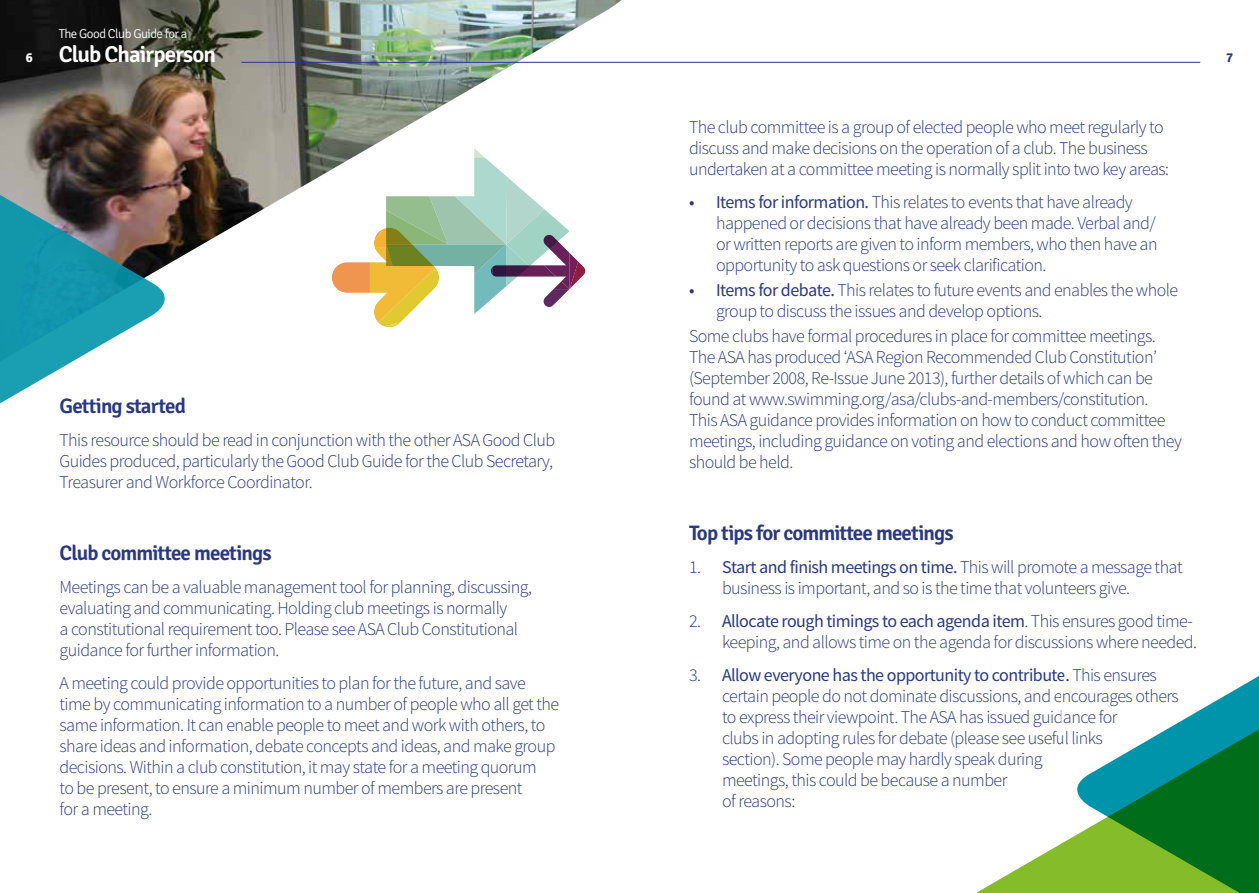
<style>
.page{position:relative;width:1259px;height:893px;background:#fff}
.page>*{position:absolute;margin:0;border:0;box-sizing:border-box;transform-origin:0 0}
.t1{font:600 22.95px "Signika";letter-spacing:-.04em;color:#fff}
.t2{font:600 21px "Signika";letter-spacing:-.04em;color:#293881}
.t3{font:300 18px/21px "Source Sans Pro";letter-spacing:-.03em;color:#293881}
.t4{font:700 13.2px "Signika";color:#fff}
.t5{font:700 13.2px "Signika";color:#293881}
.t6{font:300 12.9px "Signika";letter-spacing:-.04em;color:#fff}
.s1{font-weight:400}
</style>
<div class="page">
<svg style="left:976px;top:835px;width:99px;height:58px"></svg>
<svg style="left:1075px;top:676px;width:184px;height:217px"></svg>
<img style="left:0;top:0;width:623px;height:328px">
<svg style="left:0;top:151px;width:166px;height:253px"></svg>
<hr style="left:241px;top:62px;width:959px;height:1px;background:#293881">
<p class="t6" style="left:59px;top:26px;width:130px">The Good Club Guide for a</p>
<p class="t1" style="left:59px;top:41px;width:159px">Club Chairperson</p>
<p class="t4" style="left:26px;top:50px;width:9px">6</p>
<p class="t5" style="left:1226px;top:50px;width:9px">7</p>
<p class="t2" style="left:60px;top:394px;width:128px">Getting started</p>
<p class="t3" style="left:60px;top:430px;width:497px;text-align:justify">This resource should be read in conjunction with the other ASA Good Club Guides produced, particularly the Good Club Guide for the Club Secretary, Treasurer and Workforce Coordinator.</p>
<p class="t2" style="left:60px;top:541px;width:214px">Club committee meetings</p>
<p class="t3" style="left:60px;top:576px;width:474px">Meetings can be a valuable management tool for planning, discussing, evaluating and communicating. Holding club meetings is normally<br>a constitutional requirement too. Please see ASA Club Constitutional guidance for further information.</p>
<p class="t3" style="left:60px;top:672px;width:501px">A meeting could provide opportunities to plan for the future, and save time by communicating information to a number of people who all get the same information. It can enable people to meet and work with others, to share ideas and information, debate concepts and ideas, and make group decisions. Within a club constitution, it may state for a meeting quorum<br>to be present, to ensure a minimum number of members are present<br>for a meeting.</p>
<p class="t3" style="left:689px;top:116px;width:481px">The club committee is a group of elected people who meet regularly to discuss and make decisions on the operation of a club. The business undertaken at a committee meeting is normally split into two key areas:</p>
<p class="t3" style="left:716px;top:191px;width:443px;text-indent:-27px"><span class="s1">• Items for information.</span> This relates to events that have already happened or decisions that have already been made. Verbal and/ or written reports are given to inform members, who then have an opportunity to ask questions or seek clarification.</p>
<p class="t3" style="left:716px;top:279px;width:464px;text-indent:-27px"><span class="s1">• Items for debate.</span> This relates to future events and enables the whole group to discuss the issues and develop options.</p>
<p class="t3" style="left:689px;top:326px;width:494px">Some clubs have formal procedures in place for committee meetings.<br>The ASA has produced ‘ASA Region Recommended Club Constitution’ (September 2008, Re-Issue June 2013), further details of which can be found at www.swimming.org/asa/clubs-and-members/constitution.<br>This ASA guidance provides information on how to conduct committee meetings, including guidance on voting and elections and how often they should be held.</p>
<p class="t2" style="left:689px;top:521px;width:266px">Top tips for committee meetings</p>
<p class="t3" style="left:722px;top:556px;width:462px;text-indent:-33px">1. <span class="s1">Start and finish meetings on time.</span> This will promote a message that business is important, and so is the time that volunteers give.</p>
<p class="t3" style="left:689px;top:610px;width:509px;text-align:right">2. <span class="s1">Allocate rough timings to each agenda item</span>. This ensures good time&shy;keeping, and allows time on the agenda for discussions where needed.</p>
<p class="t3" style="left:722px;top:664px;width:458px;text-indent:-33px">3. <span class="s1">Allow everyone has the opportunity to contribute.</span> This ensures certain people do not dominate discussions, and encourages others to express their viewpoint. The ASA has issued guidance for<br>clubs in adopting rules for debate (please see useful links<br>section). Some people may hardly speak during<br>meetings, this could be because a number<br>of reasons:</p>
</div>
